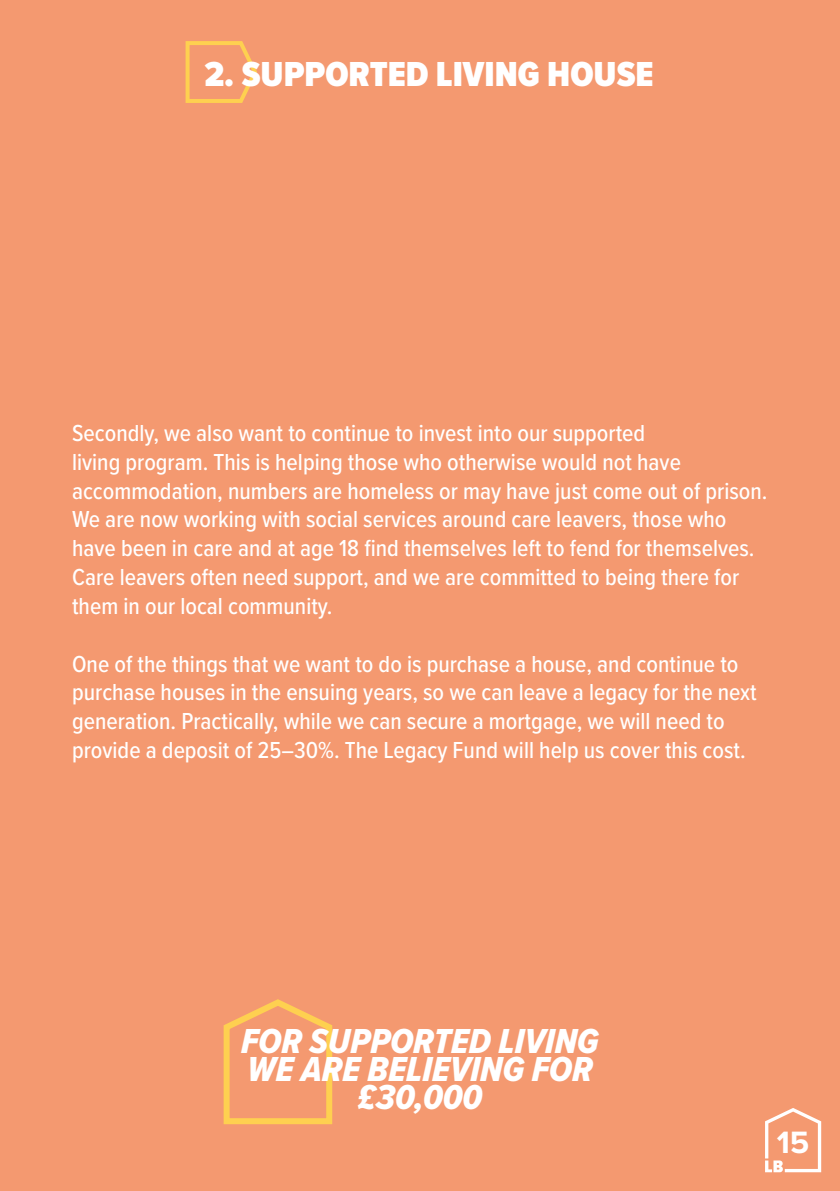
<style>
.page{position:relative;width:840px;height:1191px;background:#fff}
.page>*{position:absolute;margin:0;border:0;box-sizing:border-box;transform-origin:0 0}
.t1{font:36px "Proxima Nova Cond Extrabld It";color:#fff}
.t2{font:900 36px "Proxima Nova Cond";color:#fff}
.t3{font:700 32px "Proxima Nova";color:#fff}
.t4{font:500 24px/28.8px "Proxima Nova Cond";color:#fff}
</style>
<div class="page">
<div style="left:0;top:0;width:839px;height:1191px;background:#f49970"></div>
<svg style="left:223px;top:999px;width:110px;height:126px"></svg>
<svg style="left:185px;top:41px;width:72px;height:62px"></svg>
<svg style="left:765px;top:1108px;width:55px;height:64px"></svg>
<p class="t2" style="left:204px;top:47px;width:450px">2. SUPPORTED LIVING HOUSE</p>
<p class="t4" style="left:72px;top:418px;width:696px">Secondly, we also want to continue to invest into our supported<br>living program. This is helping those who otherwise would not have accommodation, numbers are homeless or may have just come out of prison.<br>We are now working with social services around care leavers, those who have been in care and at age 18 find themselves left to fend for themselves.<br>Care leavers often need support, and we are committed to being there for them in our local community.</p>
<p class="t4" style="left:72px;top:648px;width:685px">One of the things that we want to do is purchase a house, and continue to purchase houses in the ensuing years, so we can leave a legacy for the next generation. Practically, while we can secure a mortgage, we will need to provide a deposit of 25–30%. The Legacy Fund will help us cover this cost.</p>
<p class="t1" style="left:241px;top:1014px;width:359px">FOR SUPPORTED LIVING</p>
<p class="t1" style="left:247px;top:1042px;width:347px">WE ARE BELIEVING FOR</p>
<p class="t1" style="left:357px;top:1070px;width:126px">£30,000</p>
<h2 class="t3" style="left:776px;top:1118px;width:34px">15</h2>
</div>
